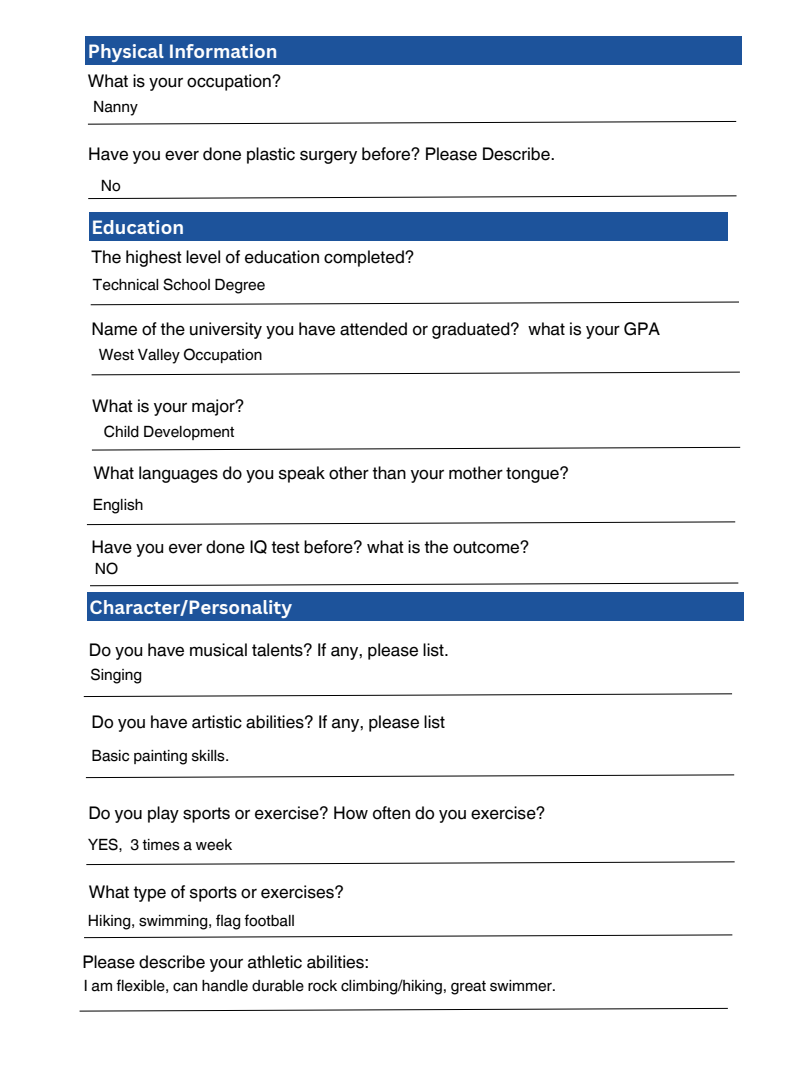
<style>
.page{position:relative;width:810px;height:1080px;background:#fff}
.page>*{position:absolute;margin:0;border:0;box-sizing:border-box;transform-origin:0 0}
.t1{font:700 18.62px "Canva Sans";color:#fefefe}
.t2{font:17.38px "Helvetica World";color:#000}
.t3{font:15.5px "Helvetica World";color:#000}
</style>
<div class="page">
<div style="left:85px;top:37px;width:657px;height:28px;background:#1d539b"></div>
<svg style="left:87px;top:121px;width:650px;height:4px"></svg>
<svg style="left:88px;top:195px;width:649px;height:4px"></svg>
<div style="left:89px;top:212px;width:638px;height:29px;background:#1d539b"></div>
<svg style="left:90px;top:302px;width:649px;height:3px"></svg>
<svg style="left:91px;top:372px;width:649px;height:3px"></svg>
<svg style="left:91px;top:447px;width:650px;height:4px"></svg>
<svg style="left:83px;top:693px;width:650px;height:4px"></svg>
<div style="left:87px;top:592px;width:656px;height:29px;background:#1d539b"></div>
<svg style="left:86px;top:521px;width:650px;height:4px"></svg>
<svg style="left:84px;top:934px;width:649px;height:4px"></svg>
<svg style="left:85px;top:774px;width:650px;height:4px"></svg>
<svg style="left:86px;top:861px;width:649px;height:4px"></svg>
<svg style="left:90px;top:583px;width:649px;height:3px"></svg>
<svg style="left:79px;top:1008px;width:649px;height:4px"></svg>
<h1 class="t1" style="left:88px;top:38px;width:191px">Physical Information</h1>
<h2 class="t2" style="left:88px;top:71px;width:195px">What is your occupation?</h2>
<p class="t3" style="left:93px;top:97px;width:46px">Nanny</p>
<p class="t2" style="left:88px;top:143px;width:469px">Have you ever done plastic surgery before? Please Describe.</p>
<p class="t3" style="left:101px;top:177px;width:22px">No</p>
<h2 class="t1" style="left:92px;top:214px;width:94px">Education</h2>
<p class="t2" style="left:92px;top:246px;width:325px">The highest level of education completed?</p>
<p class="t3" style="left:93px;top:276px;width:174px">Technical School Degree</p>
<h1 class="t2" style="left:92px;top:318px;width:570px">Name of the university you have attended or graduated? what is your GPA</h1>
<h2 class="t3" style="left:99px;top:346px;width:165px">West Valley Occupation</h2>
<p class="t2" style="left:92px;top:395px;width:154px">What is your major?</p>
<p class="t3" style="left:104px;top:423px;width:132px">Child Development</p>
<h2 class="t2" style="left:94px;top:462px;width:477px">What languages do you speak other than your mother tongue?</h2>
<p class="t3" style="left:93px;top:495px;width:52px">English</p>
<h1 class="t2" style="left:92px;top:536px;width:439px">Have you ever done IQ test before? what is the outcome?</h1>
<h2 class="t3" style="left:95px;top:559px;width:25px">NO</h2>
<p class="t1" style="left:90px;top:594px;width:204px">Character/Personality</p>
<h2 class="t2" style="left:89px;top:639px;width:362px">Do you have musical talents? If any, please list.</h2>
<p class="t3" style="left:91px;top:665px;width:53px">Singing</p>
<h2 class="t2" style="left:92px;top:712px;width:355px">Do you have artistic abilities? If any, please list</h2>
<h2 class="t3" style="left:92px;top:746px;width:139px">Basic painting skills.</h2>
<p class="t2" style="left:88px;top:802px;width:459px">Do you play sports or exercise? How often do you exercise?</p>
<h3 class="t3" style="left:88px;top:835px;width:145px">YES, 3 times a week</h3>
<p class="t2" style="left:89px;top:881px;width:257px">What type of sports or exercises?</p>
<p class="t3" style="left:88px;top:911px;width:208px">Hiking, swimming, flag football</p>
<p class="t2" style="left:82px;top:951px;width:288px">Please describe your athletic abilities:</p>
<p class="t3" style="left:84px;top:977px;width:474px">I am flexible, can handle durable rock climbing/hiking, great swimmer.</p>
</div>
